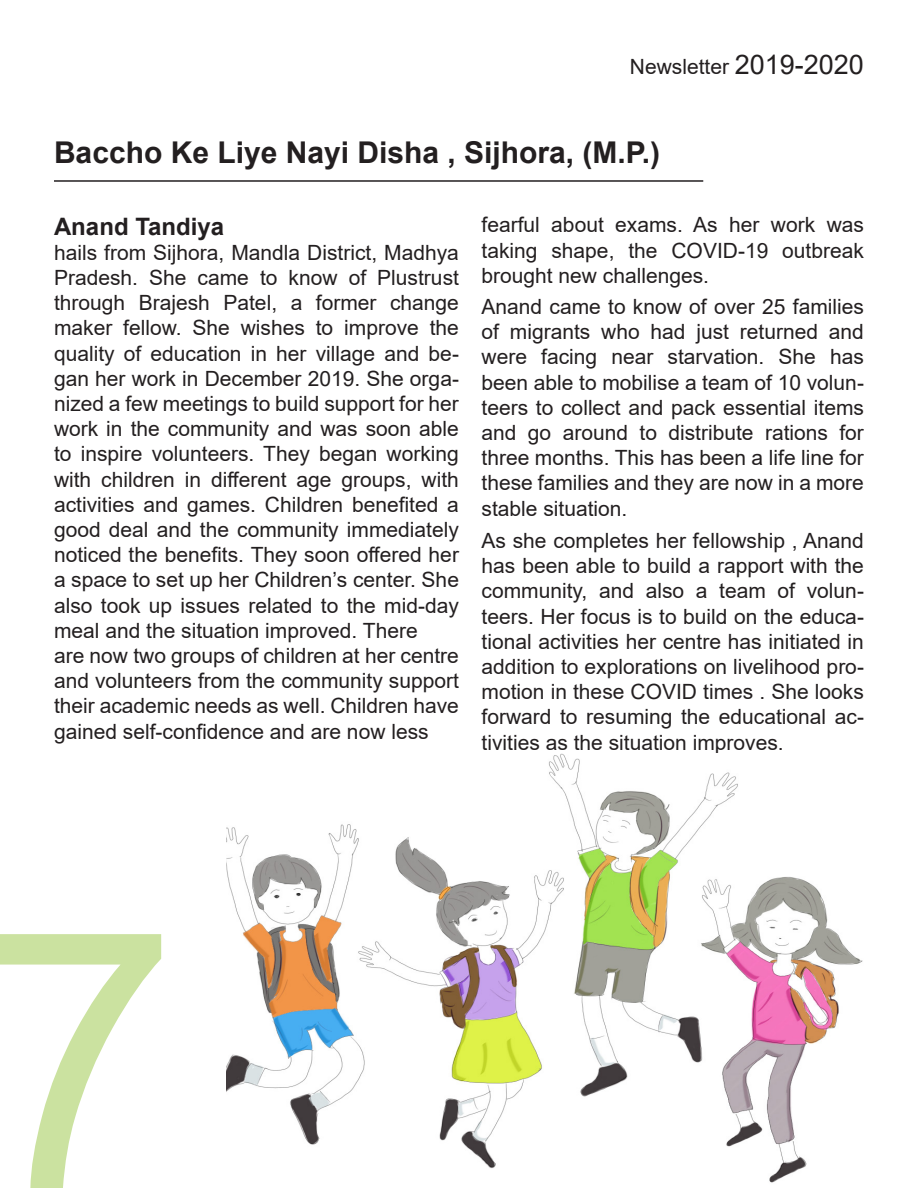
<style>
.page{position:relative;width:918px;height:1188px;background:#fff}
.page>*{position:absolute;margin:0;border:0;box-sizing:border-box;transform-origin:0 0}
.t1{font:360px "Arial";color:#cbe2a0}
.t2{font:700 30px "Arial";color:#231f20}
.t3{font:700 24px "Arial";color:#231f20}
.t4{font:21px/25.2px "Arial";color:#231f20;text-align:justify}
.s1{font-size:27px}
</style>
<div class="page">
<hr style="left:54px;top:180px;width:649px;height:2px;background:#231f20">
<img style="left:227px;top:754px;width:636px;height:429px">
<p class="t4" style="left:630px;top:54px;width:236px">Newsletter <span class="s1">2019-2020</span></p>
<p class="t2" style="left:54px;top:131px;width:608px">Baccho Ke Liye Nayi Disha , Sijhora, (M.P.)</p>
<p class="t3" style="left:54px;top:209px;width:172px">Anand Tandiya</p>
<p class="t4" style="left:54px;top:240px;width:407px">hails from Sijhora, Mandla District, Madhya Pradesh. She came to know of Plustrust through Brajesh Patel, a former change maker fellow. She wishes to improve the quality of education in her village and be&shy;gan her work in December 2019. She orga&shy;nized a few meetings to build support for her work in the community and was soon able to inspire volunteers. They began working with children in different age groups, with activities and games. Children benefited a good deal and the community immediately noticed the benefits. They soon offered her a space to set up her Children’s center. She also took up issues related to the mid-day meal and the situation improved. There</p>
<p class="t4" style="left:54px;top:643px;width:406px">are now two groups of children at her centre and volunteers from the community support their academic needs as well. Children have gained self-confidence and are now less</p>
<p class="t4" style="left:482px;top:212px;width:384px">fearful about exams. As her work was taking shape, the COVID-19 outbreak brought new challenges.</p>
<p class="t4" style="left:482px;top:294px;width:384px">Anand came to know of over 25 families of migrants who had just returned and were facing near starvation. She has been able to mobilise a team of 10 volun&shy;teers to collect and pack essential items and go around to distribute rations for three months. This has been a life line for these families and they are now in a more stable situation.</p>
<p class="t4" style="left:482px;top:528px;width:384px">As she completes her fellowship , Anand has been able to build a rapport with the community, and also a team of volun&shy;teers. Her focus is to build on the educa&shy;tional activities her centre has initiated in addition to explorations on livelihood pro&shy;motion in these COVID times . She looks forward to resuming the educational ac&shy;tivities as the situation improves.</p>
<p class="t1" style="left:-23px;top:814px;width:202px">7</p>
</div>
